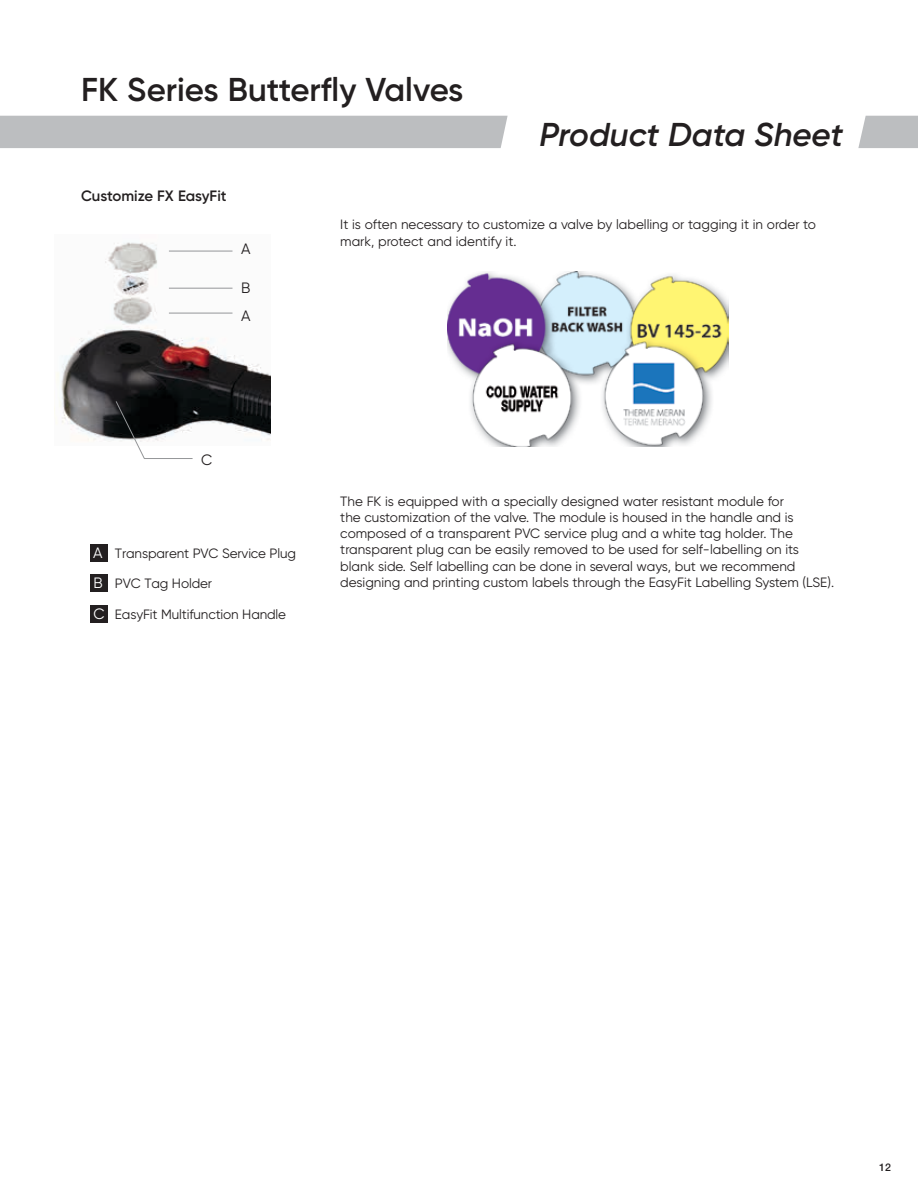
<style>
.page{position:relative;width:918px;height:1188px;background:#fff}
.page>*{position:absolute;margin:0;border:0;box-sizing:border-box;transform-origin:0 0}
.t1{font:600 33px "Gilroy";color:#231f20}
.t2{font:italic 600 33px "Gilroy";color:#231f20}
.t3{font:600 15px "Gilroy";color:#231f20}
.t4{font:15px/27.5px "Gilroy";color:#231f20}
.t5{font:13.5px/16.2px "Gilroy";color:#231f20}
.t6{font:500 10.5px "Helvetica Neue LT";color:#231f20}
.s1{font-size:15px;color:#fff}
</style>
<div class="page">
<svg style="left:858px;top:116px;width:60px;height:32px;background:#c0c2c4"></svg>
<div style="left:0;top:116px;width:508px;height:32px;background:#bcbec0"></div>
<img style="left:54px;top:242px;width:216px;height:200px">
<img style="left:447px;top:272px;width:282px;height:175px">
<div style="left:90px;top:545px;width:17px;height:17px;background:#231f20"></div>
<div style="left:90px;top:574px;width:17px;height:18px;background:#231f20"></div>
<div style="left:90px;top:605px;width:17px;height:17px;background:#231f20"></div>
<hr style="left:169px;top:251px;width:64px;height:1px;background:#949698">
<hr style="left:169px;top:288px;width:64px;height:1px;background:#949698">
<hr style="left:169px;top:313px;width:64px;height:1px;background:#949698">
<hr style="left:144px;top:458px;width:49px;height:1px;background:#949698">
<svg style="left:115px;top:400px;width:30px;height:59px"></svg>
<h1 class="t1" style="left:81px;top:69px;width:384px">FK Series Butterfly Valves</h1>
<p class="t3" style="left:81px;top:186px;width:147px">Customize FX EasyFit</p>
<h1 class="t2" style="left:539px;top:114px;width:305px">Product Data Sheet</h1>
<p class="t4" style="left:241px;top:235px;width:11px">A</p>
<p class="t4" style="left:241px;top:274px;width:11px">B<br>A</p>
<p class="t5" style="left:340px;top:216px;width:477px">It is often necessary to customize a valve by labelling or tagging it in order to mark, protect and identify it.</p>
<p class="t4" style="left:201px;top:445px;width:13px">C</p>
<p class="t5" style="left:93px;top:545px;width:204px"><span class="s1">A</span> Transparent PVC Service Plug</p>
<p class="t5" style="left:94px;top:575px;width:120px"><span class="s1">B</span> PVC Tag Holder</p>
<p class="t5" style="left:94px;top:606px;width:194px"><span class="s1">C</span> EasyFit Multifunction Handle</p>
<p class="t5" style="left:340px;top:493px;width:495px">The FK is equipped with a specially designed water resistant module for<br>the customization of the valve. The module is housed in the handle and is composed of a transparent PVC service plug and a white tag holder. The transparent plug can be easily removed to be used for self-labelling on its blank side. Self labelling can be done in several ways, but we recommend designing and printing custom labels through the EasyFit Labelling System (LSE).</p>
<p class="t6" style="left:879px;top:1161px;width:13px">12</p>
</div>
